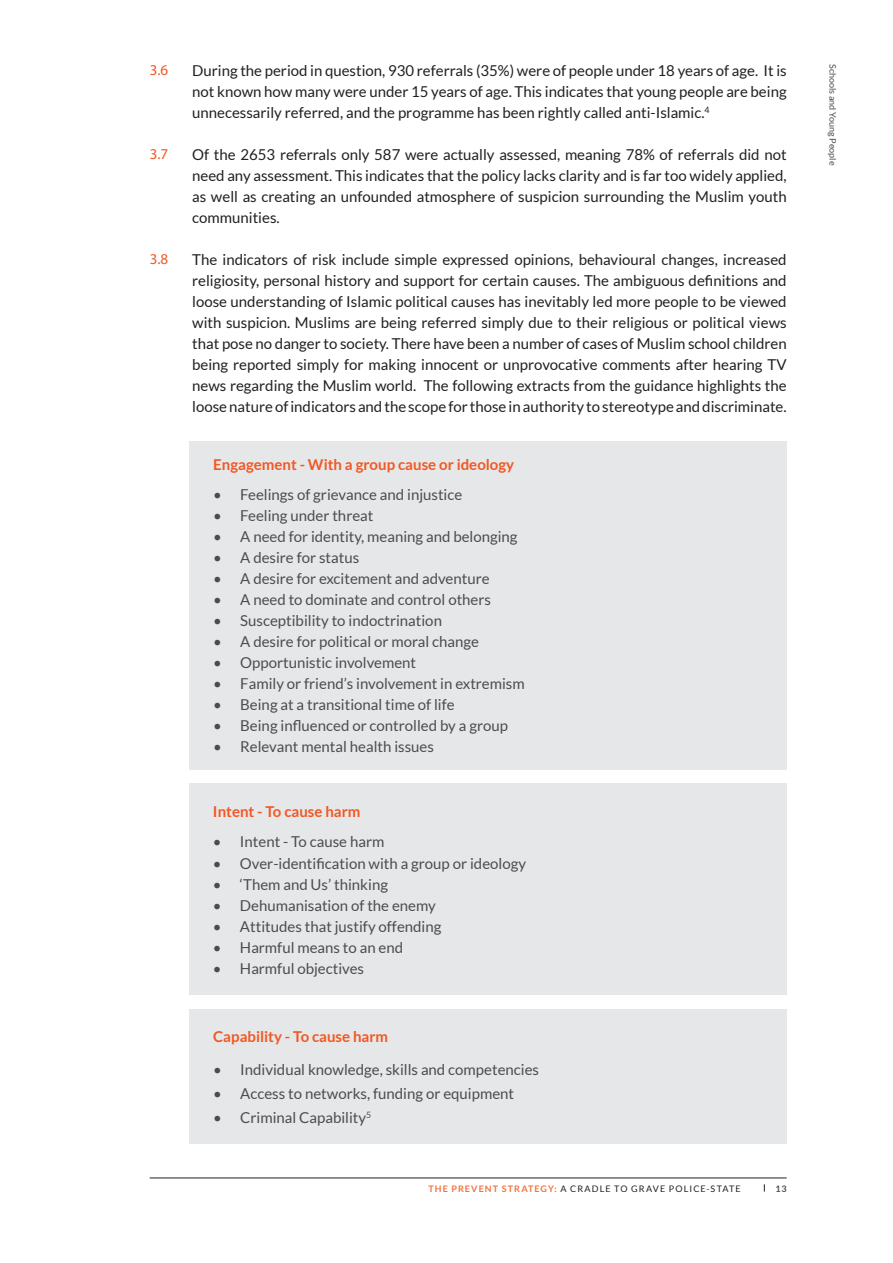
<style>
.page{position:relative;width:893px;height:1263px;background:#fff}
.page>*{position:absolute;margin:0;border:0;box-sizing:border-box;transform-origin:0 0}
.t1{font:15px/21px "Lato";color:#231f20;text-align:justify}
.t2{font:15px "Lato";color:#4c4c4e}
.t3{font:700 15px "Lato";color:#f15824}
.t4{font:15px "Myriad Pro";color:#f15824}
.t5{font:9px "Lato";letter-spacing:.125em;color:#231f20}
.t6{font:9px "Lato";color:#4c4c4e}
.t7{font:700 9px "Lato";color:#4c4c4e}
.s1{font-weight:700;color:#f3723d}
</style>
<div class="page">
<svg style="left:149px;top:441px;width:638px;height:751px"></svg>
<p class="t4" style="left:150px;top:64px;width:20px">3.6</p>
<p class="t4" style="left:150px;top:148px;width:20px">3.7</p>
<p class="t4" style="left:150px;top:253px;width:20px">3.8</p>
<p class="t1" style="left:192px;top:60px;width:596px">During the period in question, 930 referrals (35%) were of people under 18 years of age. It is not known how many were under 15 years of age. This indicates that young people are being unnecessarily referred, and the programme has been rightly called anti-Islamic.<sup>4</sup></p>
<p class="t1" style="left:192px;top:144px;width:596px">Of the 2653 referrals only 587 were actually assessed, meaning 78% of referrals did not need any assessment. This indicates that the policy lacks clarity and is far too widely applied, as well as creating an unfounded atmosphere of suspicion surrounding the Muslim youth communities.</p>
<p class="t1" style="left:192px;top:249px;width:596px">The indicators of risk include simple expressed opinions, behavioural changes, increased religiosity, personal history and support for certain causes. The ambiguous definitions and loose understanding of Islamic political causes has inevitably led more people to be viewed with suspicion. Muslims are being referred simply due to their religious or political views that pose no danger to society. There have been a number of cases of Muslim school children being reported simply for making innocent or unprovocative comments after hearing TV news regarding the Muslim world. The following extracts from the guidance highlights the loose nature of indicators and the scope for those in authority to stereotype and discriminate.</p>
<p class="t3" style="left:213px;top:455px;width:302px">Engagement - With a group cause or ideology</p>
<p class="t2" style="left:213px;top:485px;width:251px">• Feelings of grievance and injustice</p>
<p class="t2" style="left:213px;top:506px;width:162px">• Feeling under threat</p>
<p class="t2" style="left:213px;top:527px;width:306px">• A need for identity, meaning and belonging</p>
<p class="t2" style="left:213px;top:548px;width:147px">• A desire for status</p>
<p class="t2" style="left:213px;top:569px;width:278px">• A desire for excitement and adventure</p>
<p class="t2" style="left:213px;top:590px;width:279px">• A need to dominate and control others</p>
<p class="t2" style="left:213px;top:611px;width:230px">• Susceptibility to indoctrination</p>
<p class="t2" style="left:213px;top:632px;width:267px">• A desire for political or moral change</p>
<p class="t2" style="left:213px;top:653px;width:204px">• Opportunistic involvement</p>
<p class="t2" style="left:213px;top:674px;width:313px">• Family or friend’s involvement in extremism</p>
<p class="t2" style="left:213px;top:695px;width:243px">• Being at a transitional time of life</p>
<p class="t2" style="left:213px;top:716px;width:296px">• Being influenced or controlled by a group</p>
<p class="t2" style="left:213px;top:737px;width:222px">• Relevant mental health issues</p>
<p class="t3" style="left:213px;top:803px;width:149px">Intent - To cause harm</p>
<p class="t2" style="left:213px;top:833px;width:173px">• Intent - To cause harm</p>
<p class="t2" style="left:213px;top:854px;width:315px">• Over-identification with a group or ideology</p>
<p class="t2" style="left:213px;top:875px;width:177px">• ‘Them and Us’ thinking</p>
<p class="t2" style="left:213px;top:896px;width:224px">• Dehumanisation of the enemy</p>
<p class="t2" style="left:213px;top:917px;width:230px">• Attitudes that justify offending</p>
<p class="t2" style="left:213px;top:938px;width:192px">• Harmful means to an end</p>
<p class="t2" style="left:213px;top:959px;width:153px">• Harmful objectives</p>
<p class="t3" style="left:213px;top:1027px;width:177px">Capability - To cause harm</p>
<p class="t2" style="left:213px;top:1060px;width:327px">• Individual knowledge, skills and competencies</p>
<p class="t2" style="left:213px;top:1084px;width:302px">• Access to networks, funding or equipment</p>
<p class="t2" style="left:213px;top:1108px;width:160px">• Criminal Capability<sup>5</sup></p>
<p class="t5" style="left:428px;top:1183px;width:314px"><span class="s1">THE PREVENT STRATEGY:</span> A CRADLE TO GRAVE POLICE-STATE</p>
<p class="t7" style="left:775px;top:1183px;width:13px">13</p>
<p class="t6" style="left:838px;top:64px;width:103px;rotate:90deg">Schools and Young People</p>
</div>
